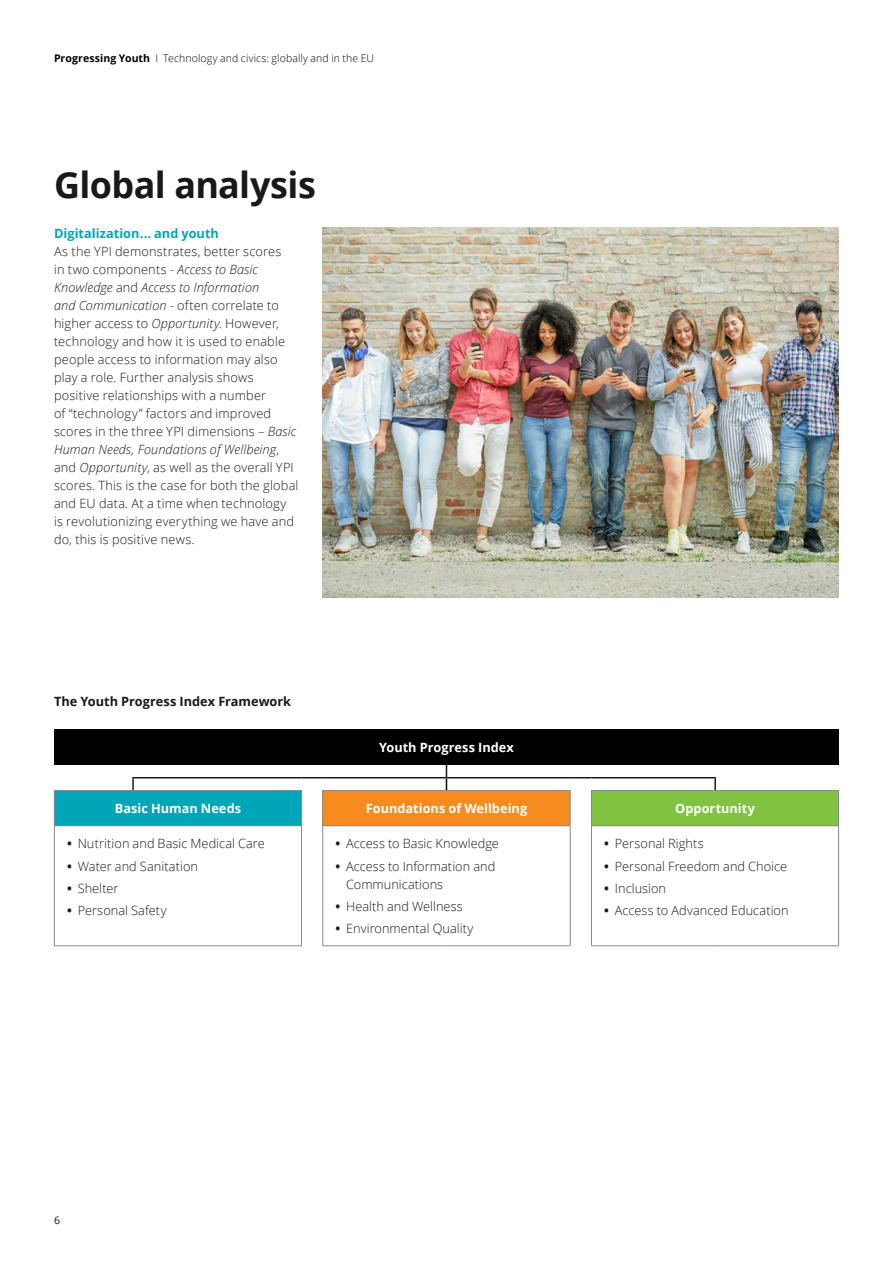
<style>
.page{position:relative;width:893px;height:1263px;background:#fff}
.page>*{position:absolute;margin:0;border:0;box-sizing:border-box;transform-origin:0 0}
.t1{font:700 36px "Open Sans";letter-spacing:-.015em;color:#191918}
.t2{font:300 12.75px/18px "Open Sans";letter-spacing:.01em;color:#191918}
.t3{font:700 12.75px "Open Sans";color:#fff}
.t4{font:700 12.75px "Open Sans";color:#191918}
.t5{font:700 12.75px "Open Sans";color:#00a5b8}
.t6{font:300 10.5px "Open Sans";letter-spacing:.01em;color:#000}
.t7{font:10.5px "Open Sans";color:#191918}
.s1{font-weight:700}
.s2{font-style:italic}
</style>
<div class="page">
<div style="left:54px;top:730px;width:785px;height:35px;background:#000"></div>
<div style="left:54px;top:790px;width:247px;height:36px;background:#00a5b8"></div>
<div style="left:323px;top:790px;width:247px;height:36px;background:#f68b1f"></div>
<div style="left:591px;top:790px;width:248px;height:36px;background:#80c342"></div>
<hr style="left:591px;top:825px;width:124px;height:1px;background:#878a8f">
<hr style="left:715px;top:825px;width:124px;height:1px;background:#878a8f">
<hr style="left:132px;top:777px;width:169px;height:1px;background:#191918">
<svg style="left:132px;top:778px;width:2px;height:12px"></svg>
<svg style="left:301px;top:777px;width:22px;height:1px"></svg>
<hr style="left:323px;top:777px;width:123px;height:1px;background:#191918">
<hr style="left:446px;top:777px;width:124px;height:1px;background:#191918">
<svg style="left:570px;top:777px;width:21px;height:1px"></svg>
<hr style="left:591px;top:777px;width:125px;height:1px;background:#191918">
<svg style="left:714px;top:778px;width:2px;height:12px"></svg>
<svg style="left:446px;top:765px;width:1px;height:25px"></svg>
<hr style="left:54px;top:790px;width:79px;height:1px;background:#878a8f">
<hr style="left:54px;top:791px;width:1px;height:34px;background:#878a8f">
<hr style="left:133px;top:790px;width:169px;height:1px;background:#878a8f">
<hr style="left:301px;top:791px;width:1px;height:34px;background:#878a8f">
<hr style="left:54px;top:825px;width:79px;height:1px;background:#878a8f">
<hr style="left:54px;top:826px;width:1px;height:119px;background:#878a8f">
<hr style="left:133px;top:825px;width:169px;height:1px;background:#878a8f">
<hr style="left:301px;top:826px;width:1px;height:119px;background:#878a8f">
<hr style="left:54px;top:945px;width:79px;height:1px;background:#878a8f">
<hr style="left:133px;top:945px;width:169px;height:1px;background:#878a8f">
<hr style="left:322px;top:790px;width:124px;height:1px;background:#878a8f">
<hr style="left:322px;top:791px;width:1px;height:34px;background:#878a8f">
<hr style="left:446px;top:790px;width:125px;height:1px;background:#878a8f">
<hr style="left:570px;top:791px;width:1px;height:34px;background:#878a8f">
<hr style="left:322px;top:825px;width:124px;height:1px;background:#878a8f">
<hr style="left:322px;top:826px;width:1px;height:119px;background:#878a8f">
<hr style="left:446px;top:825px;width:125px;height:1px;background:#878a8f">
<hr style="left:570px;top:826px;width:1px;height:119px;background:#878a8f">
<hr style="left:322px;top:945px;width:124px;height:1px;background:#878a8f">
<hr style="left:446px;top:945px;width:125px;height:1px;background:#878a8f">
<hr style="left:591px;top:790px;width:124px;height:1px;background:#878a8f">
<hr style="left:591px;top:791px;width:1px;height:34px;background:#878a8f">
<hr style="left:715px;top:790px;width:124px;height:1px;background:#878a8f">
<hr style="left:838px;top:791px;width:1px;height:34px;background:#878a8f">
<hr style="left:591px;top:826px;width:1px;height:119px;background:#878a8f">
<hr style="left:838px;top:826px;width:1px;height:119px;background:#878a8f">
<hr style="left:591px;top:945px;width:124px;height:1px;background:#878a8f">
<hr style="left:715px;top:945px;width:124px;height:1px;background:#878a8f">
<img style="left:323px;top:228px;width:516px;height:370px">
<p class="t6" style="left:54px;top:51px;width:322px"><span class="s1">Progressing Youth</span> I Technology and civics: globally and in the EU</p>
<h1 class="t1" style="left:54px;top:159px;width:263px">Global analysis</h1>
<p class="t5" style="left:54px;top:224px;width:166px">Digitalization... and youth</p>
<p class="t2" style="left:54px;top:242px;width:246px">As the YPI demonstrates, better scores<br>in two components - <span class="s2">Access to Basic Knowledge</span> and <span class="s2">Access to Information<br>and Communication</span> - often correlate to higher access to <span class="s2">Opportunity</span>. However, technology and how it is used to enable people access to information may also play a role. Further analysis shows positive relationships with a number<br>of “technology” factors and improved scores in the three YPI dimensions – <span class="s2">Basic Human Needs, Foundations of Wellbeing</span>, and <span class="s2">Opportunity</span>, as well as the overall YPI scores. This is the case for both the global and EU data. At a time when technology is revolutionizing everything we have and do, this is positive news.</p>
<p class="t4" style="left:54px;top:692px;width:239px">The Youth Progress Index Framework</p>
<p class="t3" style="left:379px;top:738px;width:136px">Youth Progress Index</p>
<p class="t3" style="left:115px;top:799px;width:128px">Basic Human Needs</p>
<p class="t3" style="left:366px;top:799px;width:163px">Foundations of Wellbeing</p>
<p class="t3" style="left:675px;top:799px;width:81px">Opportunity</p>
<p class="t2" style="left:67px;top:834px;width:199px"><span class="s1">•</span> Nutrition and Basic Medical Care</p>
<p class="t2" style="left:67px;top:856px;width:132px"><span class="s1">•</span> Water and Sanitation</p>
<p class="t2" style="left:67px;top:879px;width:53px"><span class="s1">•</span> Shelter</p>
<p class="t2" style="left:67px;top:901px;width:101px"><span class="s1">•</span> Personal Safety</p>
<p class="t2" style="left:604px;top:834px;width:101px"><span class="s1">•</span> Personal Rights</p>
<p class="t2" style="left:604px;top:856px;width:184px"><span class="s1">•</span> Personal Freedom and Choice</p>
<p class="t2" style="left:604px;top:879px;width:63px"><span class="s1">•</span> Inclusion</p>
<p class="t2" style="left:604px;top:901px;width:186px"><span class="s1">•</span> Access to Advanced Education</p>
<p class="t2" style="left:335px;top:834px;width:165px"><span class="s1">•</span> Access to Basic Knowledge</p>
<p class="t2" style="left:346px;top:856px;width:151px;text-indent:-11px"><span class="s1">•</span> Access to Information and<br>Communications</p>
<p class="t2" style="left:335px;top:897px;width:129px"><span class="s1">•</span> Health and Wellness</p>
<p class="t2" style="left:335px;top:919px;width:139px"><span class="s1">•</span> Environmental Quality</p>
<p class="t7" style="left:54px;top:1213px;width:8px">6</p>
</div>
